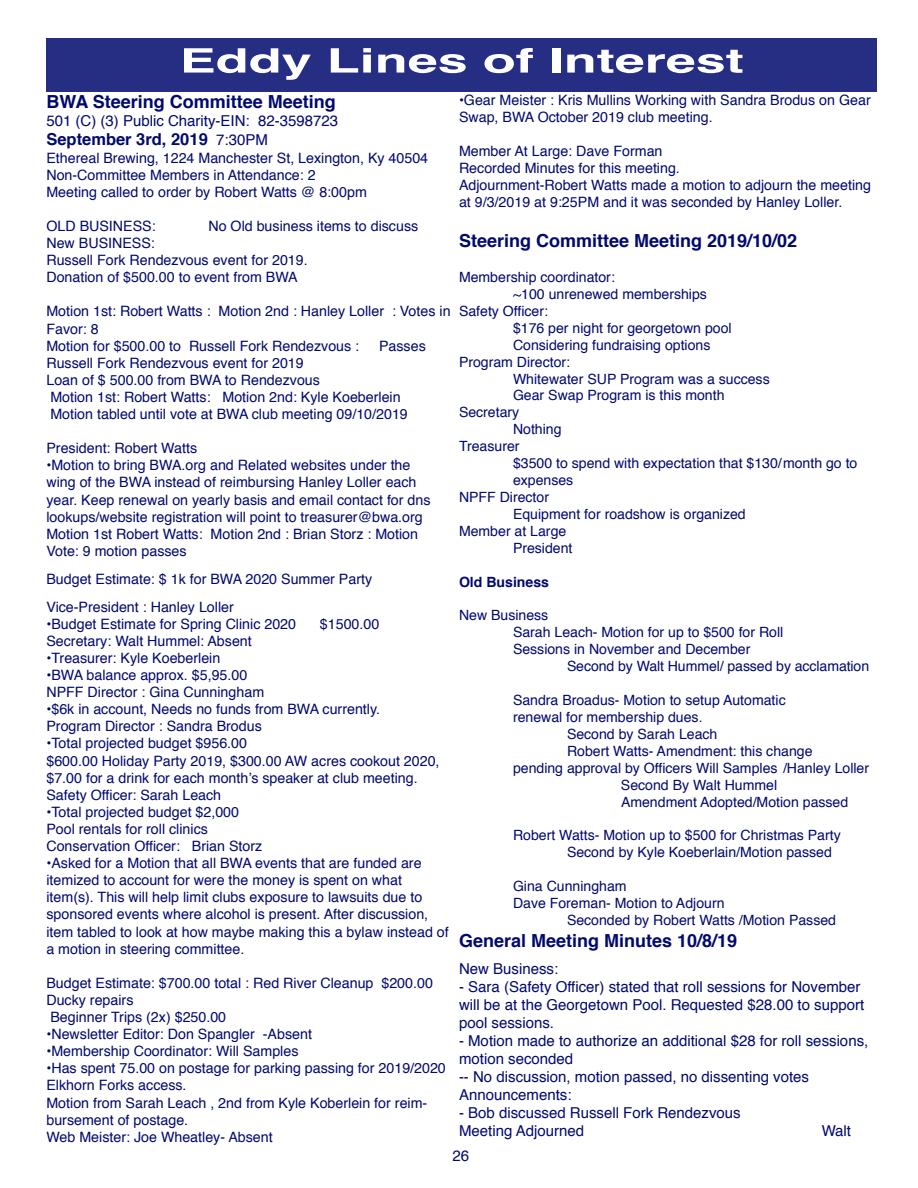
<style>
.page{position:relative;width:918px;height:1188px;background:#fff}
.page>*{position:absolute;margin:0;border:0;box-sizing:border-box;transform-origin:0 0}
.t1{font:700 33.75px "Helvetica";color:#fff;scale:1.6 1}
.t2{font:700 18px "Helvetica";color:#00096e}
.t3{font:700 16.5px "Helvetica";color:#00096e}
.t4{font:15px/18px "Helvetica";color:#00096e}
.t5{font:14.25px/17.1px "Helvetica";color:#00096e}
.t6{font:14.1px/17px "Helvetica";color:#00096e}
.t7{font:700 14.1px "Helvetica";color:#00096e}
.s1{font-weight:400;font-size:15px}
</style>
<div class="page">
<div style="left:46px;top:38px;width:831px;height:54px;background:#262e84"></div>
<h1 class="t1" style="left:180px;top:33px;width:354px">Eddy Lines of Interest</h1>
<p class="t5" style="left:459px;top:92px;width:413px">•Gear Meister : Kris Mullins Working with Sandra Brodus on Gear<br>Swap, BWA October 2019 club meeting.</p>
<p class="t5" style="left:459px;top:143px;width:414px">Member At Large: Dave Forman<br>Recorded Minutes for this meeting.<br>Adjournment-Robert Watts made a motion to adjourn the meeting at 9/3/2019 at 9:25PM and it was seconded by Hanley Loller.</p>
<p class="t2" style="left:459px;top:226px;width:340px">Steering Committee Meeting 2019/10/02</p>
<p class="t6" style="left:459px;top:269px;width:157px">Membership coordinator:</p>
<p class="t6" style="left:513px;top:286px;width:195px">~100 unrenewed memberships</p>
<p class="t6" style="left:459px;top:303px;width:91px">Safety Officer:</p>
<p class="t6" style="left:513px;top:320px;width:220px">$176 per night for georgetown pool</p>
<p class="t6" style="left:513px;top:337px;width:199px">Considering fundraising options</p>
<p class="t6" style="left:459px;top:354px;width:113px">Program Director:</p>
<p class="t6" style="left:513px;top:371px;width:258px">Whitewater SUP Program was a success</p>
<p class="t6" style="left:513px;top:387px;width:213px">Gear Swap Program is this month</p>
<p class="t6" style="left:459px;top:404px;width:62px">Secretary</p>
<p class="t6" style="left:513px;top:421px;width:50px">Nothing</p>
<p class="t6" style="left:459px;top:438px;width:62px">Treasurer</p>
<p class="t6" style="left:513px;top:455px;width:346px">$3500 to spend with expectation that $130/month go to</p>
<p class="t6" style="left:513px;top:472px;width:62px">expenses</p>
<p class="t6" style="left:459px;top:489px;width:92px">NPFF Director</p>
<p class="t6" style="left:513px;top:506px;width:234px">Equipment for roadshow is organized</p>
<p class="t6" style="left:459px;top:523px;width:109px">Member at Large</p>
<p class="t6" style="left:513px;top:540px;width:61px">President</p>
<p class="t7" style="left:459px;top:570px;width:92px">Old Business</p>
<p class="t6" style="left:513px;top:607px;width:272px;text-indent:-54px">New Business<br>Sarah Leach- Motion for up to $500 for Roll<br>Sessions in November and December</p>
<p class="t6" style="left:567px;top:658px;width:304px">Second by Walt Hummel/ passed by acclamation</p>
<p class="t6" style="left:513px;top:692px;width:274px">Sandra Broadus- Motion to setup Automatic</p>
<p class="t6" style="left:513px;top:709px;width:191px">renewal for membership dues.</p>
<p class="t6" style="left:567px;top:726px;width:152px">Second by Sarah Leach</p>
<p class="t6" style="left:567px;top:743px;width:247px">Robert Watts- Amendment: this change</p>
<p class="t6" style="left:513px;top:760px;width:358px">pending approval by Officers Will Samples /Hanley Loller</p>
<p class="t6" style="left:621px;top:777px;width:158px">Second By Walt Hummel</p>
<p class="t6" style="left:621px;top:794px;width:229px">Amendment Adopted/Motion passed</p>
<p class="t6" style="left:567px;top:827px;width:275px;text-indent:-54px">Robert Watts- Motion up to $500 for Christmas Party<br>Second by Kyle Koeberlain/Motion passed</p>
<p class="t6" style="left:513px;top:878px;width:115px">Gina Cunningham</p>
<p class="t6" style="left:513px;top:895px;width:213px">Dave Foreman- Motion to Adjourn</p>
<p class="t6" style="left:567px;top:912px;width:271px">Seconded by Robert Watts /Motion Passed</p>
<p class="t2" style="left:459px;top:926px;width:280px">General Meeting Minutes 10/8/19</p>
<p class="t4" style="left:459px;top:960px;width:101px">New Business:</p>
<p class="t4" style="left:459px;top:978px;width:407px">- Sara (Safety Officer) stated that roll sessions for November will be at the Georgetown Pool. Requested $28.00 to support pool sessions.</p>
<p class="t4" style="left:459px;top:1032px;width:411px">- Motion made to authorize an additional $28 for roll sessions, motion seconded<br>-- No discussion, motion passed, no dissenting votes Announcements:</p>
<p class="t4" style="left:459px;top:1104px;width:283px">- Bob discussed Russell Fork Rendezvous<br>Meeting Adjourned</p>
<p class="t2" style="left:46px;top:87px;width:291px">BWA Steering Committee Meeting</p>
<p class="t4" style="left:46px;top:112px;width:293px">501 (C) (3) Public Charity-EIN: 82-3598723</p>
<p class="t3" style="left:46px;top:126px;width:223px">September 3rd, 2019 <span class="s1">7:30PM</span></p>
<p class="t5" style="left:46px;top:149px;width:383px">Ethereal Brewing, 1224 Manchester St, Lexington, Ky 40504<br>Non-Committee Members in Attendance: 2<br>Meeting called to order by Robert Watts @ 8:00pm</p>
<p class="t5" style="left:46px;top:218px;width:111px">OLD BUSINESS:</p>
<p class="t5" style="left:208px;top:218px;width:211px">No Old business items to discuss</p>
<p class="t5" style="left:46px;top:235px;width:263px">New BUSINESS:<br>Russell Fork Rendezvous event for 2019.<br>Donation of $500.00 to event from BWA</p>
<p class="t5" style="left:46px;top:303px;width:406px">Motion 1st: Robert Watts : Motion 2nd : Hanley Loller : Votes in<br>Favor: 8<br>Motion for $500.00 to Russell Fork Rendezvous :</p>
<p class="t5" style="left:379px;top:338px;width:48px">Passes</p>
<p class="t5" style="left:46px;top:355px;width:363px">Russell Fork Rendezvous event for 2019<br>Loan of $ 500.00 from BWA to Rendezvous<br>Motion 1st: Robert Watts: Motion 2nd: Kyle Koeberlein Motion tabled until vote at BWA club meeting 09/10/2019</p>
<p class="t5" style="left:46px;top:440px;width:152px">President: Robert Watts</p>
<p class="t5" style="left:46px;top:457px;width:386px">•Motion to bring BWA.org and Related websites under the wing of the BWA instead of reimbursing Hanley Loller each year. Keep renewal on yearly basis and email contact for dns lookups/website registration will point to treasurer@bwa.org Motion 1st Robert Watts: Motion 2nd : Brian Storz : Motion Vote: 9 motion passes</p>
<p class="t5" style="left:46px;top:565px;width:327px;line-height:27.9px">Budget Estimate: $ 1k for BWA 2020 Summer Party<br>Vice-President : Hanley Loller</p>
<p class="t5" style="left:46px;top:616px;width:251px">•Budget Estimate for Spring Clinic 2020</p>
<p class="t5" style="left:320px;top:616px;width:61px">$1500.00</p>
<p class="t5" style="left:46px;top:633px;width:207px">Secretary: Walt Hummel: Absent</p>
<p class="t5" style="left:46px;top:650px;width:175px">•Treasurer: Kyle Koeberlein</p>
<p class="t5" style="left:46px;top:667px;width:219px">•BWA balance approx. $5,95.00<br>NPFF Director : Gina Cunningham</p>
<p class="t5" style="left:46px;top:701px;width:335px">•$6k in account, Needs no funds from BWA currently.<br>Program Director : Sandra Brodus</p>
<p class="t5" style="left:46px;top:735px;width:395px">•Total projected budget $956.00<br>$600.00 Holiday Party 2019, $300.00 AW acres cookout 2020, $7.00 for a drink for each month’s speaker at club meeting.<br>Safety Officer: Sarah Leach</p>
<p class="t5" style="left:46px;top:804px;width:217px">•Total projected budget $2,000<br>Pool rentals for roll clinics<br>Conservation Officer: Brian Storz</p>
<p class="t5" style="left:46px;top:855px;width:404px">•Asked for a Motion that all BWA events that are funded are itemized to account for were the money is spent on what item(s). This will help limit clubs exposure to lawsuits due to sponsored events where alcohol is present. After discussion, item tabled to look at how maybe making this a bylaw instead of a motion in steering committee.</p>
<p class="t5" style="left:46px;top:975px;width:388px">Budget Estimate: $700.00 total : Red River Cleanup $200.00<br>Ducky repairs<br>Beginner Trips (2x) $250.00</p>
<p class="t5" style="left:46px;top:1026px;width:267px">•Newsletter Editor: Don Spangler -Absent</p>
<p class="t5" style="left:46px;top:1043px;width:254px">•Membership Coordinator: Will Samples</p>
<p class="t5" style="left:46px;top:1060px;width:401px">•Has spent 75.00 on postage for parking passing for 2019/2020<br>Elkhorn Forks access.<br>Motion from Sarah Leach , 2nd from Kyle Koberlein for reim&shy;bursement of postage.<br>Web Meister: Joe Wheatley- Absent</p>
<p class="t4" style="left:822px;top:1122px;width:31px">Walt</p>
<p class="t4" style="left:453px;top:1147px;width:18px">26</p>
</div>
